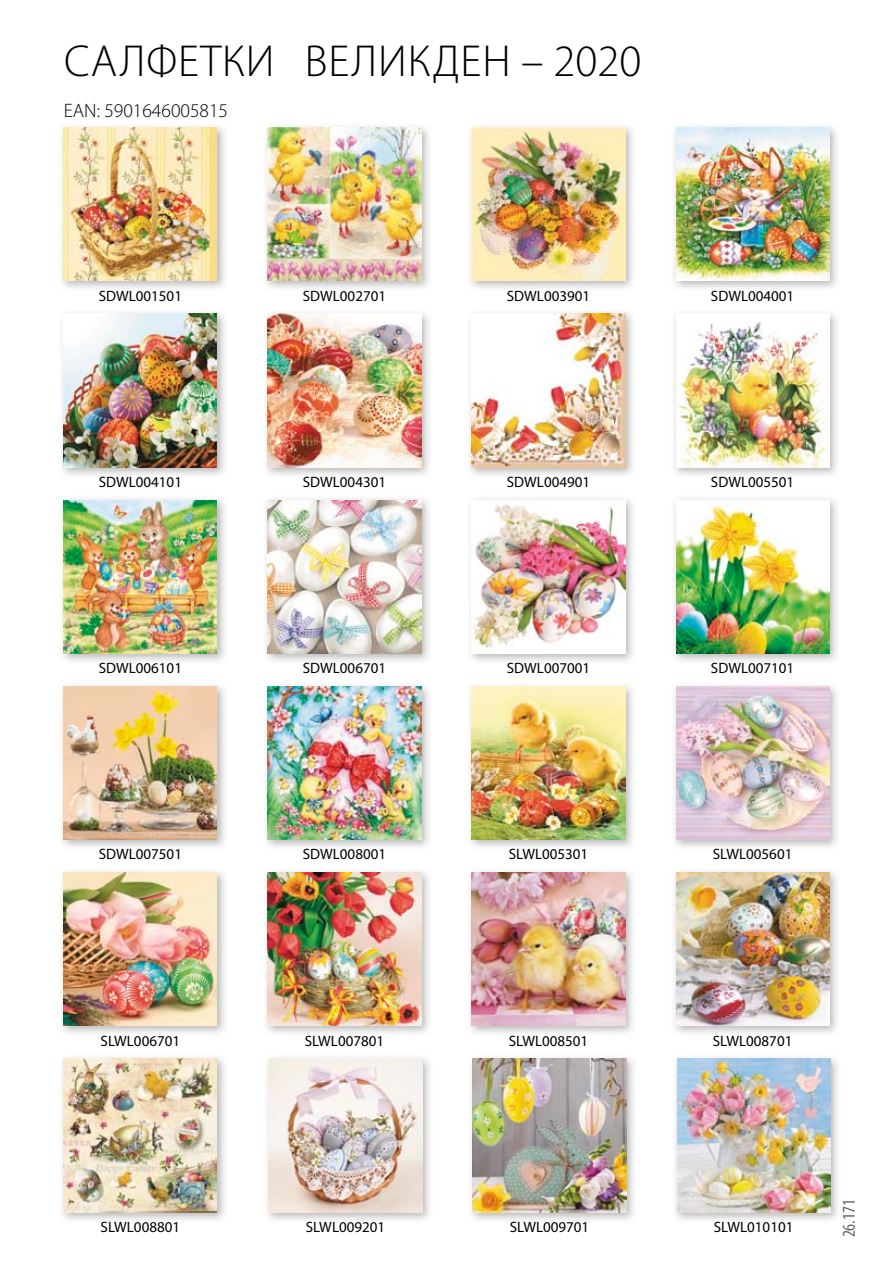
<style>
.page{position:relative;width:893px;height:1263px;background:#fff}
.page>*{position:absolute;margin:0;border:0;box-sizing:border-box;transform-origin:0 0}
.t1{font:300 45px "Myriad Pro";letter-spacing:.02em;color:#000}
.t2{font:300 19.5px "Myriad Pro";color:#000}
.t3{font:condensed 18px "Myriad Pro";color:#626262}
.t4{font:15px "Myriad Pro";color:#000}
</style>
<div class="page">
<img style="left:674px;top:127px;width:163px;height:161px">
<img style="left:676px;top:128px;width:153px;height:153px">
<img style="left:62px;top:686px;width:163px;height:161px">
<img style="left:64px;top:686px;width:153px;height:153px">
<img style="left:266px;top:127px;width:163px;height:161px">
<img style="left:268px;top:128px;width:153px;height:153px">
<img style="left:62px;top:499px;width:163px;height:162px">
<img style="left:64px;top:500px;width:153px;height:153px">
<img style="left:674px;top:313px;width:163px;height:162px">
<img style="left:676px;top:314px;width:153px;height:153px">
<img style="left:62px;top:313px;width:163px;height:162px">
<img style="left:64px;top:314px;width:153px;height:153px">
<img style="left:266px;top:686px;width:163px;height:161px">
<img style="left:268px;top:686px;width:153px;height:153px">
<img style="left:470px;top:127px;width:163px;height:161px">
<img style="left:472px;top:128px;width:153px;height:153px">
<img style="left:266px;top:313px;width:163px;height:162px">
<img style="left:268px;top:314px;width:153px;height:153px">
<img style="left:266px;top:499px;width:163px;height:162px">
<img style="left:268px;top:500px;width:153px;height:153px">
<img style="left:470px;top:499px;width:163px;height:162px">
<img style="left:472px;top:500px;width:153px;height:153px">
<img style="left:674px;top:499px;width:163px;height:162px">
<img style="left:676px;top:500px;width:153px;height:153px">
<img style="left:62px;top:127px;width:163px;height:161px">
<img style="left:64px;top:128px;width:153px;height:153px">
<img style="left:470px;top:313px;width:163px;height:162px">
<img style="left:472px;top:314px;width:153px;height:153px">
<img style="left:266px;top:872px;width:163px;height:161px">
<img style="left:268px;top:873px;width:153px;height:153px">
<img style="left:675px;top:1058px;width:163px;height:162px">
<img style="left:677px;top:1059px;width:153px;height:153px">
<img style="left:62px;top:1058px;width:163px;height:162px">
<img style="left:64px;top:1059px;width:153px;height:153px">
<img style="left:267px;top:1058px;width:163px;height:162px">
<img style="left:269px;top:1059px;width:153px;height:153px">
<img style="left:471px;top:1058px;width:163px;height:162px">
<img style="left:473px;top:1059px;width:153px;height:153px">
<img style="left:674px;top:686px;width:163px;height:161px">
<img style="left:676px;top:686px;width:153px;height:153px">
<img style="left:674px;top:872px;width:163px;height:161px">
<img style="left:676px;top:873px;width:153px;height:153px">
<img style="left:470px;top:872px;width:163px;height:161px">
<img style="left:472px;top:873px;width:153px;height:153px">
<img style="left:470px;top:686px;width:163px;height:161px">
<img style="left:472px;top:686px;width:153px;height:153px">
<img style="left:62px;top:872px;width:163px;height:161px">
<img style="left:64px;top:873px;width:153px;height:153px">
<h1 class="t1" style="left:64px;top:37px;width:579px">САЛФЕТКИ ВЕЛИКДЕН – 2020</h1>
<h2 class="t2" style="left:64px;top:99px;width:166px">EAN: 5901646005815</h2>
<p class="t4" style="left:99px;top:286px;width:85px">SDWL001501</p>
<p class="t4" style="left:303px;top:286px;width:85px">SDWL002701</p>
<p class="t4" style="left:507px;top:286px;width:85px">SDWL003901</p>
<p class="t4" style="left:711px;top:286px;width:85px">SDWL004001</p>
<p class="t4" style="left:99px;top:472px;width:85px">SDWL004101</p>
<p class="t4" style="left:711px;top:472px;width:85px">SDWL005501</p>
<p class="t4" style="left:303px;top:472px;width:85px">SDWL004301</p>
<p class="t4" style="left:507px;top:472px;width:85px">SDWL004901</p>
<p class="t4" style="left:99px;top:659px;width:85px">SDWL006101</p>
<p class="t4" style="left:303px;top:659px;width:85px">SDWL006701</p>
<p class="t4" style="left:507px;top:659px;width:85px">SDWL007001</p>
<p class="t4" style="left:711px;top:659px;width:85px">SDWL007101</p>
<p class="t4" style="left:99px;top:845px;width:85px">SDWL007501</p>
<p class="t4" style="left:303px;top:845px;width:85px">SDWL008001</p>
<p class="t4" style="left:509px;top:845px;width:81px">SLWL005301</p>
<p class="t4" style="left:713px;top:845px;width:81px">SLWL005601</p>
<p class="t4" style="left:101px;top:1031px;width:81px">SLWL006701</p>
<p class="t4" style="left:305px;top:1031px;width:81px">SLWL007801</p>
<p class="t4" style="left:509px;top:1031px;width:81px">SLWL008501</p>
<p class="t4" style="left:713px;top:1031px;width:81px">SLWL008701</p>
<p class="t4" style="left:101px;top:1217px;width:81px">SLWL008801</p>
<p class="t4" style="left:306px;top:1217px;width:81px">SLWL009201</p>
<p class="t4" style="left:510px;top:1217px;width:81px">SLWL009701</p>
<p class="t4" style="left:714px;top:1217px;width:81px">SLWL010101</p>
<p class="t3" style="left:838px;top:1237px;width:40px;rotate:-90deg">26.171</p>
</div>
